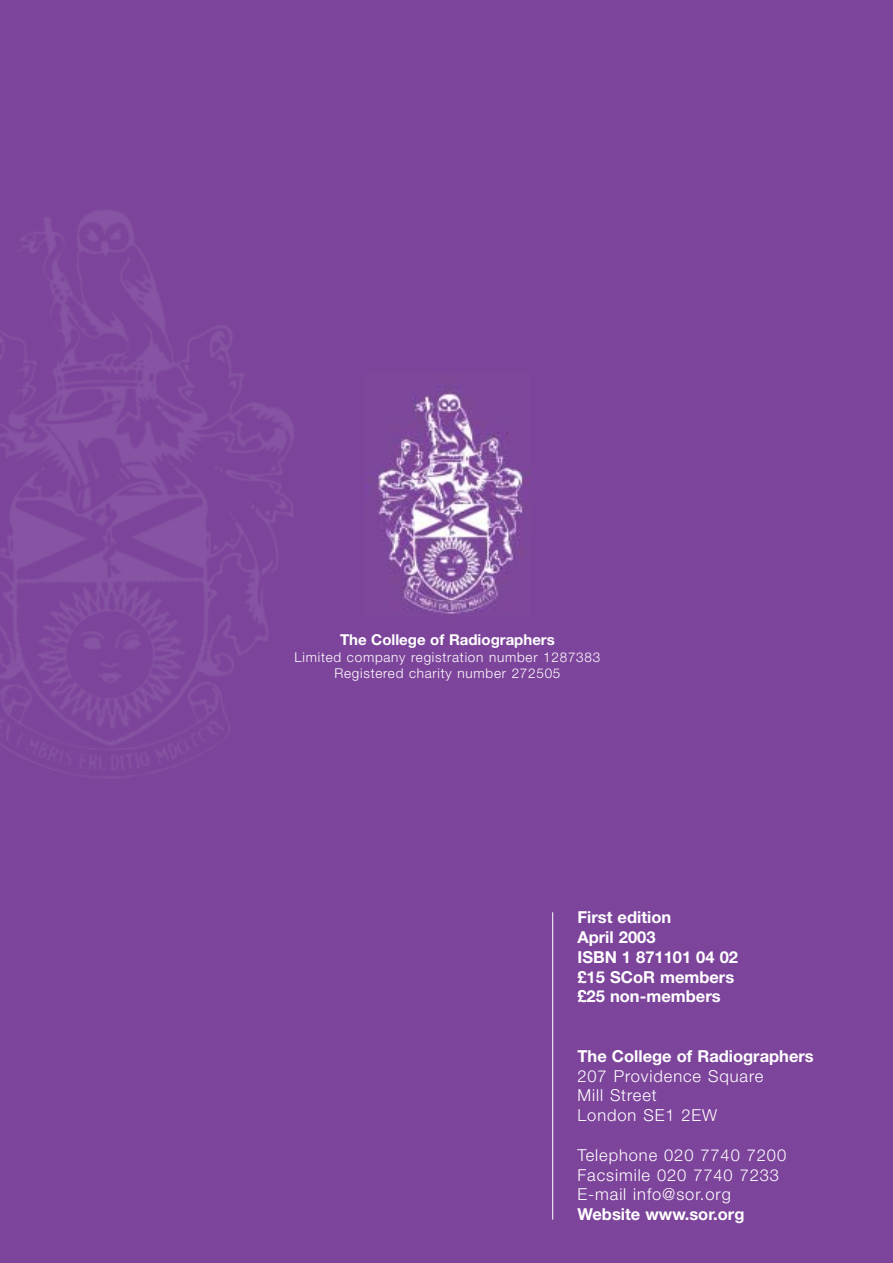
<style>
.page{position:relative;width:893px;height:1263px;background:#fff}
.page>*{position:absolute;margin:0;border:0;box-sizing:border-box;transform-origin:0 0}
.t1{font:700 16.5px/19.8px "Helvetica Neue";color:#fff}
.t2{font:300 16.5px/19.8px "Helvetica Neue";letter-spacing:.055em;color:#fff}
.t3{font:700 15px "Helvetica Neue";color:#fff}
.t4{font:300 13.5px/16.2px "Helvetica Neue";letter-spacing:.055em;color:#fff;text-align:center}
</style>
<div class="page">
<div style="left:0;top:0;width:892px;height:1263px;background:#7d449b"></div>
<img style="left:0;top:210px;width:294px;height:568px">
<img style="left:365px;top:389px;width:164px;height:226px">
<hr style="left:552px;top:912px;width:1px;height:308px;background:#fff">
<p class="t3" style="left:340px;top:634px;width:216px">The College of Radiographers</p>
<p class="t4" style="left:294px;top:650px;width:307px">Limited company registration number 1287383<br>Registered charity number 272505</p>
<p class="t1" style="left:577px;top:909px;width:162px">First edition<br>April 2003<br>ISBN 1 871101 04 02 £15 SCoR members £25 non-members</p>
<p class="t1" style="left:577px;top:1047px;width:238px">The College of Radiographers</p>
<p class="t2" style="left:577px;top:1067px;width:187px">207 Providence Square<br>Mill Street<br>London SE1 2EW</p>
<p class="t2" style="left:577px;top:1147px;width:210px">Telephone 020 7740 7200<br>Facsimile 020 7740 7233<br>E-mail info@sor.org</p>
<p class="t1" style="left:577px;top:1206px;width:168px">Website www.sor.org</p>
</div>
